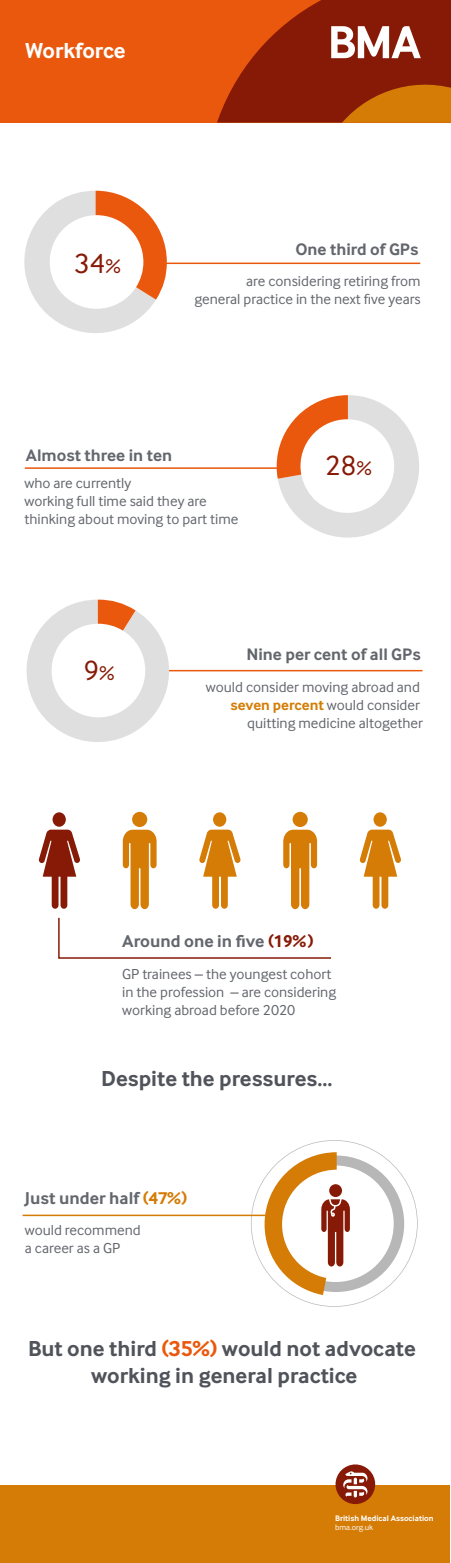
<style>
.page{position:relative;width:451px;height:1563px;background:#fff}
.page>*{position:absolute;margin:0;border:0;box-sizing:border-box;transform-origin:0 0}
.t1{font:28.95px "Inter Face";color:#861a06}
.t2{font:700 22.5px/27px "Inter Face";color:#50535a;text-align:center}
.t3{font:700 22.5px "Inter Face";letter-spacing:-.005em;color:#fff}
.t4{font:700 17.77px "Inter Face";color:#63666d}
.t5{font:700 17.25px "Inter Face";color:#63666d}
.t6{font:15px/18px "Inter Face";color:#63666d}
.t7{font:700 8.25px "Inter Face";color:#fff}
.t8{font:8.25px "Inter Face";color:#fff}
.s1{font-size:20.7px}
.s2{font-weight:700;color:#d47c05}
.s3{color:#861a06}
.s4{color:#d47c05}
.s5{color:#ea580d}
</style>
<div class="page">
<div style="left:0;top:0;width:451px;height:123px;background:#ea580d"></div>
<svg style="left:217px;top:0;width:234px;height:123px;fill:#861a06"></svg>
<svg style="left:235px;top:26px;width:216px;height:97px;background:#a13e19"></svg>
<div style="left:0;top:1485px;width:450px;height:78px;background:#d47c05"></div>
<div style="left:335px;top:1464px;width:40px;height:40px;background:#861a06;border-radius:50%"></div>
<svg style="left:343px;top:1471px;width:24px;height:26px"></svg>
<div style="left:292px;top:812px;width:16px;height:15px;background:#d47c05;border-radius:50%"></div>
<svg style="left:283px;top:830px;width:34px;height:79px"></svg>
<div style="left:213px;top:812px;width:13px;height:15px;background:#d47c05;border-radius:50%"></div>
<svg style="left:199px;top:829px;width:42px;height:80px"></svg>
<div style="left:373px;top:812px;width:14px;height:15px;background:#d47c05;border-radius:50%"></div>
<svg style="left:359px;top:829px;width:42px;height:80px"></svg>
<div style="left:132px;top:812px;width:15px;height:15px;background:#d47c05;border-radius:50%"></div>
<svg style="left:123px;top:830px;width:33px;height:79px"></svg>
<div style="left:53px;top:812px;width:13px;height:15px;background:#861a06;border-radius:50%"></div>
<svg style="left:38px;top:829px;width:42px;height:80px"></svg>
<svg style="left:58px;top:917px;width:273px;height:42px"></svg>
<svg style="left:251px;top:1140px;width:166px;height:166px"></svg>
<hr style="left:23px;top:1214px;width:254px;height:2px;background:#d47c05">
<hr style="left:158px;top:262px;width:262px;height:2px;background:#ea580d">
<svg style="left:24px;top:191px;width:143px;height:142px"></svg>
<hr style="left:25px;top:467px;width:261px;height:2px;background:#ea580d">
<svg style="left:277px;top:395px;width:142px;height:143px"></svg>
<hr style="left:160px;top:670px;width:262px;height:1px;background:#ea580d">
<svg style="left:26px;top:599px;width:153px;height:143px"></svg>
<h2 class="t3" style="left:26px;top:38px;width:102px">Workforce</h2>
<h1 class="t1" style="left:74px;top:247px;width:48px">34<span class="s1">%</span></h1>
<p class="t5" style="left:295px;top:239px;width:125px">One third of GPs</p>
<p class="t6" style="left:194px;top:272px;width:228px;text-align:right">are considering retiring from<br>general practice in the next five years</p>
<p class="t5" style="left:26px;top:445px;width:148px">Almost three in ten</p>
<p class="t6" style="left:24px;top:474px;width:215px">who are currently<br>working full time said they are thinking about moving to part time</p>
<h1 class="t1" style="left:325px;top:449px;width:48px">28<span class="s1">%</span></h1>
<h1 class="t1" style="left:84px;top:653px;width:32px">9<span class="s1">%</span></h1>
<p class="t5" style="left:246px;top:644px;width:176px">Nine per cent of all GPs</p>
<p class="t6" style="left:206px;top:678px;width:218px;text-align:right">would consider moving abroad and <span class="s2">seven percent</span> would consider quitting medicine altogether</p>
<p class="t4" style="left:122px;top:931px;width:193px">Around one in five <span class="s3">(19%)</span></p>
<p class="t6" style="left:122px;top:965px;width:215px">GP trainees – the youngest cohort in the profession – are considering working abroad before 2020</p>
<h2 class="t2" style="left:101px;top:1065px;width:233px">Despite the pressures...</h2>
<p class="t4" style="left:25px;top:1187px;width:164px">Just under half <span class="s4">(47%)</span></p>
<p class="t6" style="left:25px;top:1221px;width:117px">would recommend a career as a GP</p>
<h2 class="t2" style="left:28px;top:1334px;width:389px">But one third <span class="s5">(35%)</span> would not advocate working in general practice</h2>
<p class="t7" style="left:335px;top:1513px;width:100px">British Medical Association</p>
<p class="t8" style="left:335px;top:1522px;width:39px">bma.org.uk</p>
</div>
